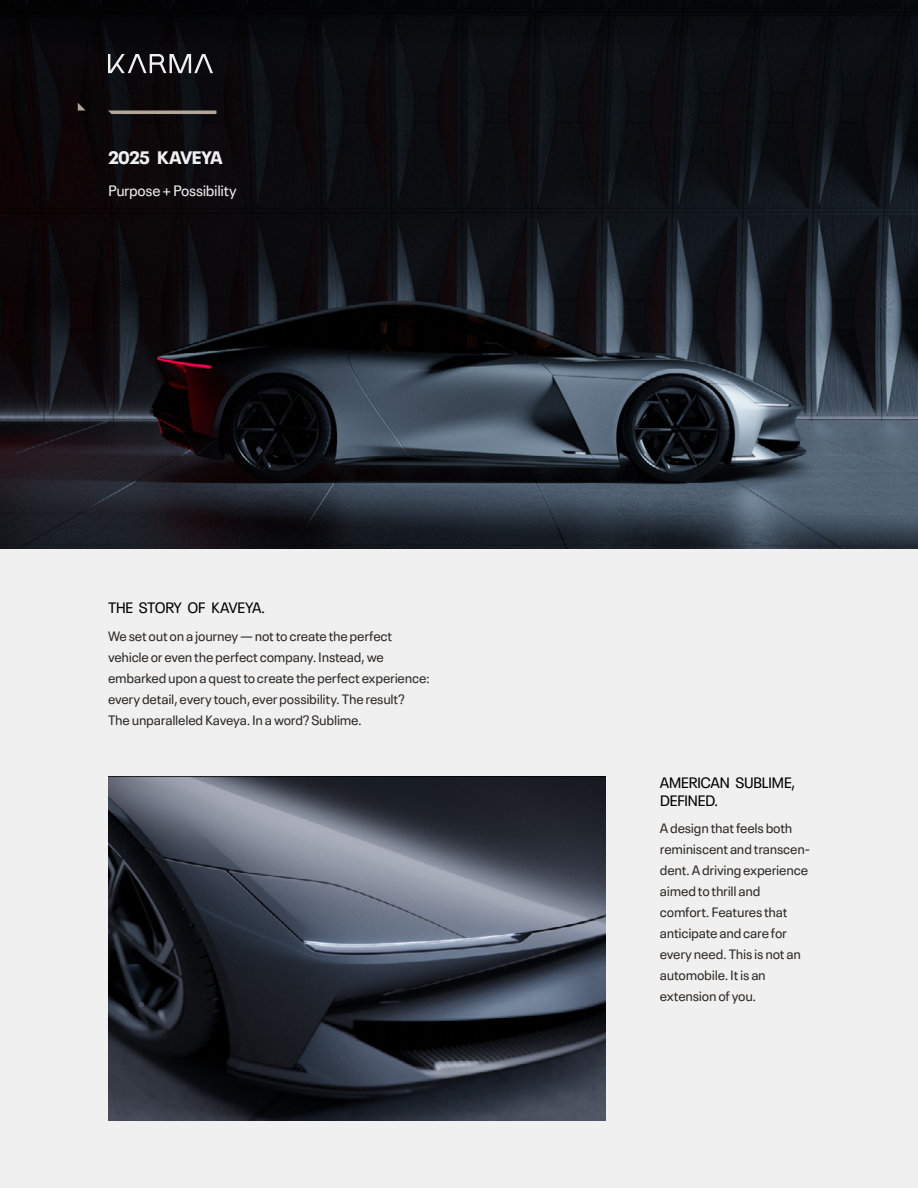
<style>
.page{position:relative;width:918px;height:1188px;background:#f0f0f1}
.page>*{position:absolute;margin:0;border:0;box-sizing:border-box;transform-origin:0 0}
.t1{font:900 18px "Neue Plak Text";letter-spacing:-.045em;color:#f0f0f1}
.t2{font:15px/18px "Neue Plak Text";letter-spacing:-.045em;color:#000}
.t3{font:15px "Neue Plak Text";letter-spacing:-.02em;color:#f0f0f1}
.t4{font:13.5px/21px "Neue Plak Text";letter-spacing:-.02em;color:#2d2926}
</style>
<div class="page">
<img style="left:0;top:0;width:918px;height:549px">
<svg style="left:108px;top:54px;width:105px;height:19px"></svg>
<svg style="left:78px;top:103px;width:8px;height:8px"></svg>
<svg style="left:108px;top:110px;width:108px;height:4px"></svg>
<img style="left:108px;top:777px;width:498px;height:343px">
<h1 class="t1" style="left:108px;top:143px;width:116px">2025 KAVEYA</h1>
<p class="t3" style="left:108px;top:178px;width:130px">Purpose + Possibility</p>
<p class="t2" style="left:108px;top:597px;width:159px">THE STORY OF KAVEYA.</p>
<p class="t4" style="left:108px;top:624px;width:323px">We set out on a journey — not to create the perfect vehicle or even the perfect company. Instead, we embarked upon a quest to create the perfect experience: every detail, every touch, ever possibility. The result?<br>The unparalleled Kaveya. In a word? Sublime.</p>
<p class="t2" style="left:660px;top:772px;width:137px">AMERICAN SUBLIME,<br>DEFINED.</p>
<p class="t4" style="left:660px;top:817px;width:152px">A design that feels both reminiscent and transcen&shy;dent. A driving experience aimed to thrill and comfort. Features that anticipate and care for every need. This is not an automobile. It is an extension of you.</p>
</div>
